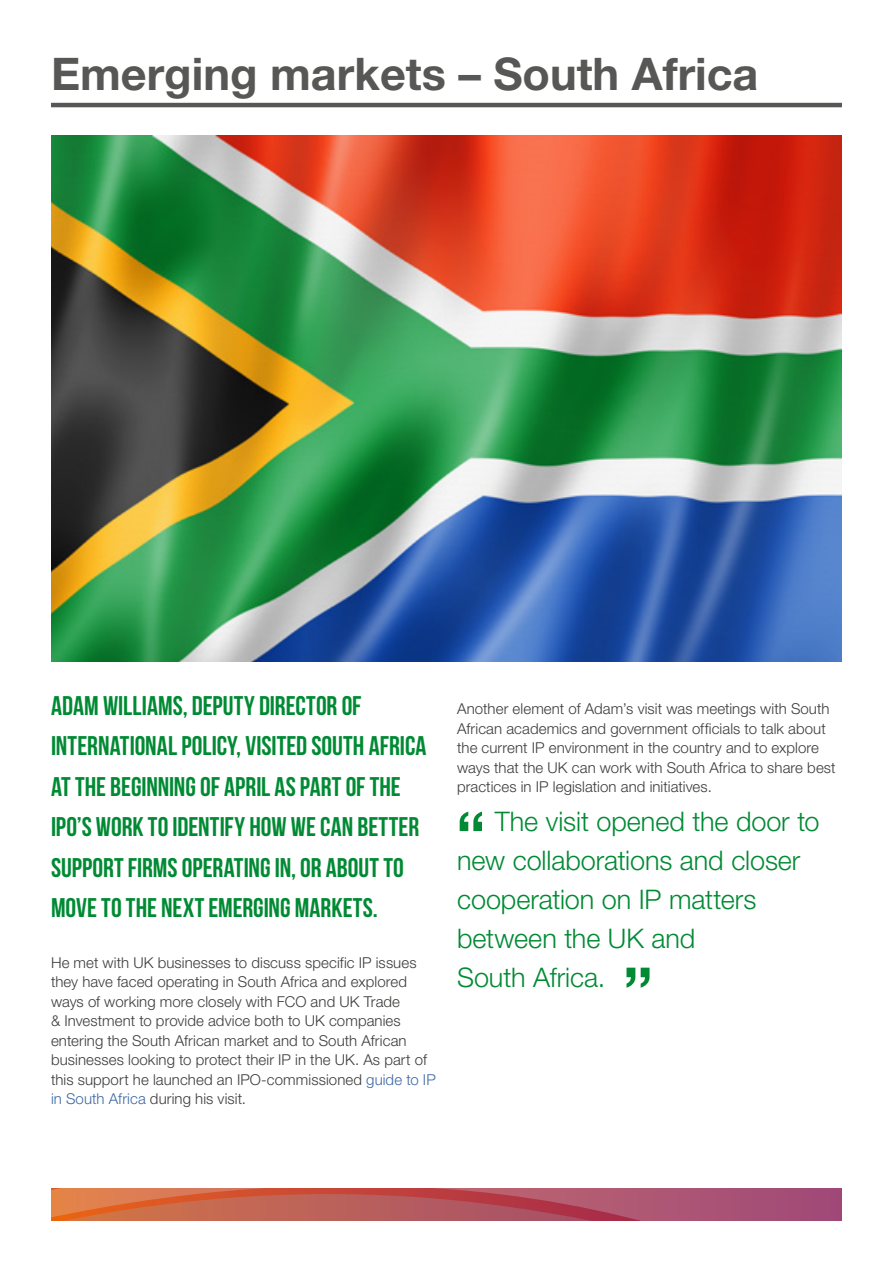
<style>
.page{position:relative;width:893px;height:1263px;background:#fff}
.page>*{position:absolute;margin:0;border:0;box-sizing:border-box;transform-origin:0 0}
.Heading_1{font:700 45px "Helvetica Neue LT Std";color:#575756}
._1st_Paragraph_Headi{font:27px/40.5px "Bebas Neue";color:#008a34}
.t1{font:300 27px/39px "Helvetica Neue LT Std";letter-spacing:-.005em;color:#008a34}
.Body{font:300 15px/19.5px "Helvetica Neue LT Std";letter-spacing:.005em;color:#3c3c3b}
.s1{color:#3f68a5}
</style>
<div class="page">
<svg style="left:51px;top:1188px;width:791px;height:32px;background:#ba5a5b"></svg>
<hr style="left:51px;top:103px;width:791px;height:4px;background:#575756">
<img style="left:51px;top:136px;width:791px;height:525px">
<svg style="left:460px;top:812px;width:22px;height:19px"></svg>
<svg style="left:626px;top:968px;width:23px;height:20px"></svg>
<p class="Heading_1" style="left:51px;top:46px;width:709px">Emerging markets – South Africa</p>
<p class="_1st_Paragraph_Headi" style="left:51px;top:685px;width:377px">ADAM WILLIAMS, DEPUTY DIRECTOR OF INTERNATIONAL POLICY, VISITED SOUTH AFRICA AT THE BEGINNING OF APRIL AS PART OF THE IPO’S WORK TO IDENTIFY HOW WE CAN BETTER SUPPORT FIRMS OPERATING IN, OR ABOUT TO MOVE TO THE NEXT EMERGING MARKETS.</p>
<p class="Body" style="left:51px;top:952px;width:386px">He met with UK businesses to discuss specific IP issues they have faced operating in South Africa and explored ways of working more closely with FCO and UK Trade<br>&amp; Investment to provide advice both to UK companies entering the South African market and to South African businesses looking to protect their IP in the UK. As part of this support he launched an IPO-commissioned <span class="s1">guide to IP in South Africa</span> during his visit.</p>
<p class="Body" style="left:457px;top:699px;width:380px">Another element of Adam’s visit was meetings with South African academics and government officials to talk about the current IP environment in the country and to explore ways that the UK can work with South Africa to share best practices in IP legislation and initiatives.</p>
<p class="t1" style="left:457px;top:801px;width:364px;text-indent:38px">The visit opened the door to new collaborations and closer cooperation on IP matters between the UK and<br>South Africa.</p>
</div>
